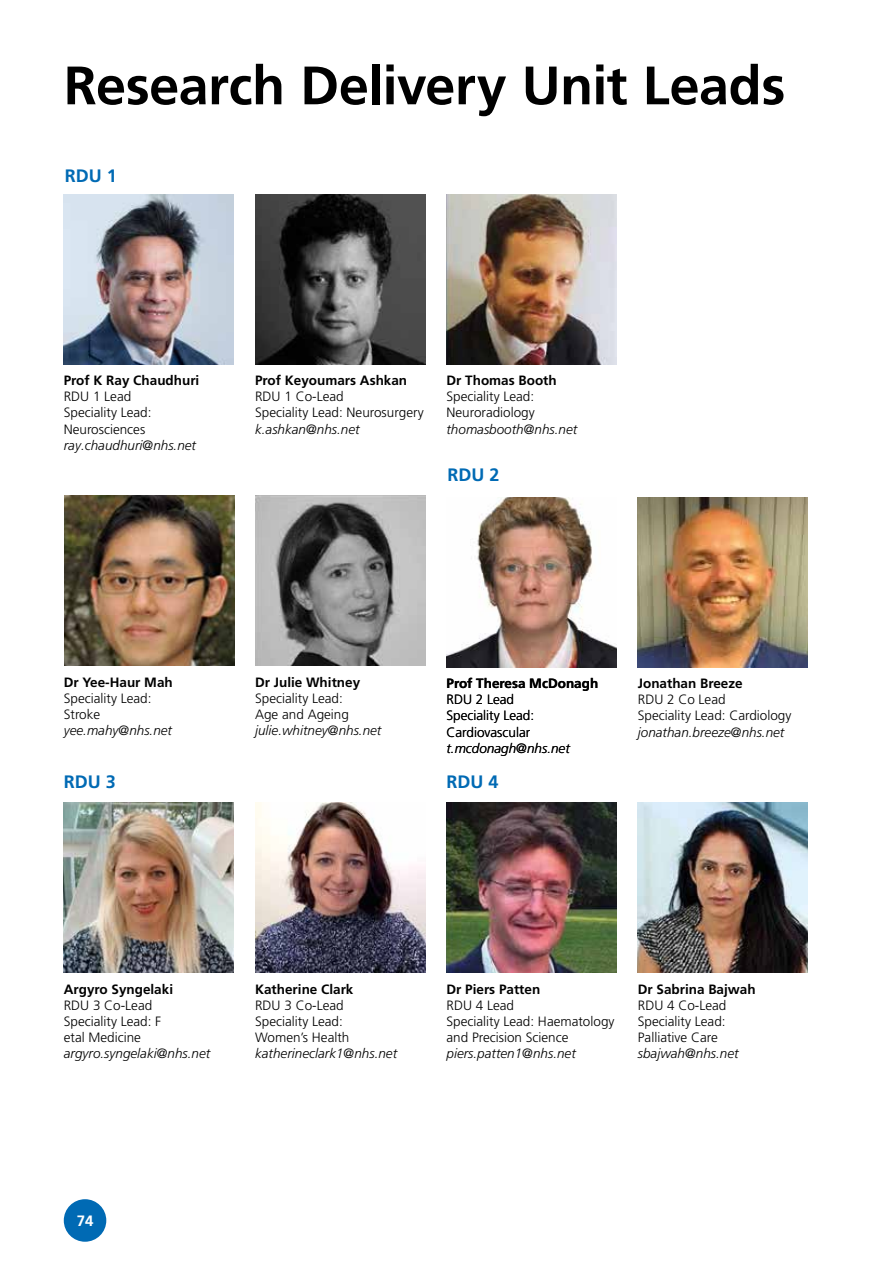
<style>
.page{position:relative;width:893px;height:1263px;background:#fff}
.page>*{position:absolute;margin:0;border:0;box-sizing:border-box;transform-origin:0 0}
.t1{font:700 54px "Frutiger LT Pro";letter-spacing:-.01em;color:#000}
.t2{font:700 18px "Frutiger LT Pro";color:#006ab4}
.t3{font:700 15px "Frutiger LT Pro";color:#fff}
.t4{font:300 13.5px/16.2px "Frutiger LT Pro";color:#000}
.t5{font:italic 300 13.5px "Frutiger LT Pro";color:#000}
.t6{font:700 13.5px "Frutiger LT Pro";color:#000}
</style>
<div class="page">
<div style="left:64px;top:1199px;width:42px;height:43px;background:#006ab4;border-radius:50%"></div>
<img style="left:255px;top:496px;width:170px;height:170px">
<img style="left:446px;top:497px;width:171px;height:170px">
<img style="left:446px;top:803px;width:171px;height:170px">
<img style="left:638px;top:803px;width:170px;height:170px">
<img style="left:64px;top:194px;width:170px;height:170px">
<img style="left:446px;top:194px;width:171px;height:170px">
<img style="left:255px;top:194px;width:170px;height:170px">
<img style="left:638px;top:497px;width:170px;height:170px">
<img style="left:64px;top:803px;width:170px;height:170px">
<img style="left:255px;top:803px;width:170px;height:170px">
<img style="left:65px;top:496px;width:170px;height:170px">
<h1 class="t1" style="left:64px;top:53px;width:723px">Research Delivery Unit Leads</h1>
<h2 class="t2" style="left:65px;top:165px;width:54px">RDU 1</h2>
<p class="t6" style="left:64px;top:372px;width:137px">Prof K Ray Chaudhuri</p>
<p class="t4" style="left:64px;top:389px;width:89px">RDU 1 Lead<br>Speciality Lead:<br>Neurosciences</p>
<p class="t5" style="left:64px;top:437px;width:134px">ray.chaudhuri@nhs.net</p>
<p class="t6" style="left:255px;top:372px;width:154px">Prof Keyoumars Ashkan</p>
<p class="t4" style="left:255px;top:389px;width:170px">RDU 1 Co-Lead<br>Speciality Lead: Neurosurgery</p>
<p class="t5" style="left:255px;top:421px;width:106px">k.ashkan@nhs.net</p>
<p class="t6" style="left:446px;top:372px;width:112px">Dr Thomas Booth</p>
<p class="t4" style="left:446px;top:389px;width:90px">Speciality Lead:<br>Neuroradiology</p>
<p class="t5" style="left:446px;top:421px;width:132px">thomasbooth@nhs.net</p>
<h2 class="t2" style="left:448px;top:464px;width:54px">RDU 2</h2>
<p class="t6" style="left:64px;top:674px;width:111px">Dr Yee-Haur Mah</p>
<p class="t4" style="left:64px;top:690px;width:89px">Speciality Lead:<br>Stroke</p>
<p class="t5" style="left:64px;top:723px;width:110px">yee.mahy@nhs.net</p>
<h2 class="t2" style="left:64px;top:771px;width:54px">RDU 3</h2>
<p class="t6" style="left:255px;top:674px;width:107px">Dr Julie Whitney</p>
<p class="t4" style="left:255px;top:690px;width:95px">Speciality Lead:<br>Age and Ageing</p>
<p class="t5" style="left:255px;top:723px;width:128px">julie.whitney@nhs.net</p>
<p class="t6" style="left:446px;top:675px;width:153px">Prof Theresa McDonagh</p>
<p class="t4" style="left:446px;top:691px;width:89px">RDU 2 Lead<br>Speciality Lead:<br>Cardiovascular</p>
<p class="t5" style="left:446px;top:740px;width:125px">t.mcdonagh@nhs.net</p>
<h2 class="t2" style="left:446px;top:771px;width:54px">RDU 4</h2>
<p class="t6" style="left:638px;top:675px;width:106px">Jonathan Breeze</p>
<p class="t4" style="left:638px;top:691px;width:155px">RDU 2 Co Lead<br>Speciality Lead: Cardiology</p>
<p class="t5" style="left:638px;top:724px;width:148px">jonathan.breeze@nhs.net</p>
<p class="t6" style="left:64px;top:981px;width:111px">Argyro Syngelaki</p>
<p class="t4" style="left:64px;top:997px;width:99px">RDU 3 Co-Lead<br>Speciality Lead: F etal Medicine</p>
<p class="t5" style="left:64px;top:1046px;width:148px">argyro.syngelaki@nhs.net</p>
<p class="t6" style="left:255px;top:981px;width:100px">Katherine Clark</p>
<p class="t4" style="left:255px;top:997px;width:96px">RDU 3 Co-Lead<br>Speciality Lead:<br>Women’s Health</p>
<p class="t5" style="left:255px;top:1046px;width:144px">katherineclark1@nhs.net</p>
<p class="t6" style="left:446px;top:981px;width:95px">Dr Piers Patten</p>
<p class="t4" style="left:446px;top:997px;width:169px">RDU 4 Lead<br>Speciality Lead: Haematology and Precision Science</p>
<p class="t5" style="left:446px;top:1046px;width:131px">piers.patten1@nhs.net</p>
<p class="t6" style="left:638px;top:981px;width:119px">Dr Sabrina Bajwah</p>
<p class="t4" style="left:638px;top:997px;width:90px;text-align:justify">RDU 4 Co-Lead Speciality Lead:<br>Palliative Care</p>
<p class="t5" style="left:638px;top:1046px;width:102px">sbajwah@nhs.net</p>
<p class="t3" style="left:77px;top:1212px;width:18px">74</p>
</div>
